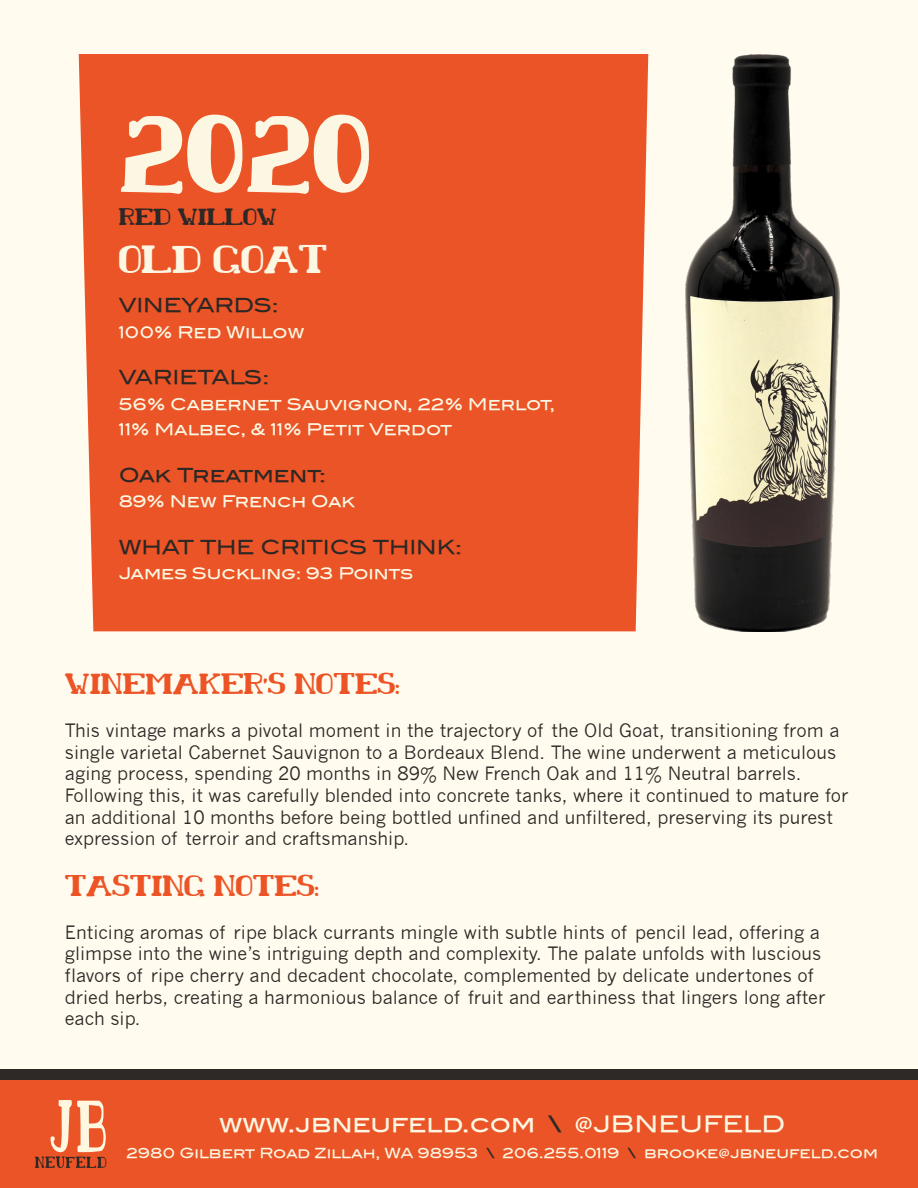
<style>
.page{position:relative;width:918px;height:1188px;background:#fffbef}
.page>*{position:absolute;margin:0;border:0;box-sizing:border-box;transform-origin:0 0}
.t1{font:700 131.55px "Chardin Doihle";color:#fbf7e3}
.t2{font:700 32.1px "Chardin Doihle";color:#fbf7e3}
.t3{font:700 24px "Chardin Doihle";color:#ed5425}
.t4{font:22.5px "Blair Md ITCTT Medium";color:#fbf7e3}
.t5{font:19.2px "Blair Md ITCTT Medium";letter-spacing:-.01em;color:#2d2725}
.t6{font:700 19.2px "Chardin Doihle";color:#2d2725}
.t7{font:18px/21.6px "News Gothic";color:#2d2725}
.t8{font:16.05px "Blair Md ITCTT Medium";color:#fbf7e3}
.t9{font:13.8px "Blair Md ITCTT Medium";letter-spacing:-.01em;color:#fbf7e3}
.s1{color:#2d2725}
</style>
<div class="page">
<div style="left:79px;top:54px;width:569px;height:577px;background:#eb5426"></div>
<img style="left:685px;top:54px;width:154px;height:577px">
<div style="left:0;top:1080px;width:918px;height:108px;background:#eb5426"></div>
<div style="left:0;top:1069px;width:918px;height:11px;background:#2e2926"></div>
<svg style="left:35px;top:1100px;width:71px;height:68px"></svg>
<p class="t1" style="left:119px;top:56px;width:255px">2020</p>
<p class="t6" style="left:119px;top:205px;width:160px">RED WILLOW</p>
<p class="t2" style="left:119px;top:240px;width:210px">OLD GOAT</p>
<p class="t5" style="left:119px;top:294px;width:161px">VINEYARDS:</p>
<p class="t8" style="left:119px;top:323px;width:187px">100% Red Willow</p>
<p class="t5" style="left:119px;top:366px;width:152px">VARIETALS:</p>
<p class="t8" style="left:119px;top:394px;width:438px">56% Cabernet Sauvignon, 22% Merlot,</p>
<p class="t8" style="left:119px;top:420px;width:335px">11% Malbec, &amp; 11% Petit Verdot</p>
<p class="t5" style="left:119px;top:463px;width:209px">Oak Treatment:</p>
<p class="t8" style="left:119px;top:492px;width:238px">89% New French Oak</p>
<p class="t5" style="left:119px;top:535px;width:345px">WHAT THE CRITICS THINK:</p>
<p class="t8" style="left:119px;top:564px;width:296px">James Suckling: 93 Points</p>
<p class="t3" style="left:65px;top:669px;width:336px">WINEMAKER’S NOTES:</p>
<p class="t7" style="left:65px;top:720px;width:785px">This vintage marks a pivotal moment in the trajectory of the Old Goat, transitioning from a single varietal Cabernet Sauvignon to a Bordeaux Blend. The wine underwent a meticulous aging process, spending 20 months in 89% New French Oak and 11% Neutral barrels.<br>Following this, it was carefully blended into concrete tanks, where it continued to mature for an additional 10 months before being bottled unfined and unfiltered, preserving its purest expression of terroir and craftsmanship.</p>
<p class="t3" style="left:65px;top:871px;width:256px">TASTING NOTES:</p>
<p class="t7" style="left:65px;top:922px;width:762px">Enticing aromas of ripe black currants mingle with subtle hints of pencil lead, offering a glimpse into the wine’s intriguing depth and complexity. The palate unfolds with luscious flavors of ripe cherry and decadent chocolate, complemented by delicate undertones of dried herbs, creating a harmonious balance of fruit and earthiness that lingers long after each sip.</p>
<p class="t4" style="left:219px;top:1110px;width:568px">www.jbneufeld.com <span class="s1">\</span> @JBNEUFELD</p>
<p class="t9" style="left:127px;top:1144px;width:753px">2980 Gilbert Road Zillah, WA 98953 <span class="s1">\</span> 206.255.0119 <span class="s1">\</span> brooke@jbneufeld.com</p>
</div>
